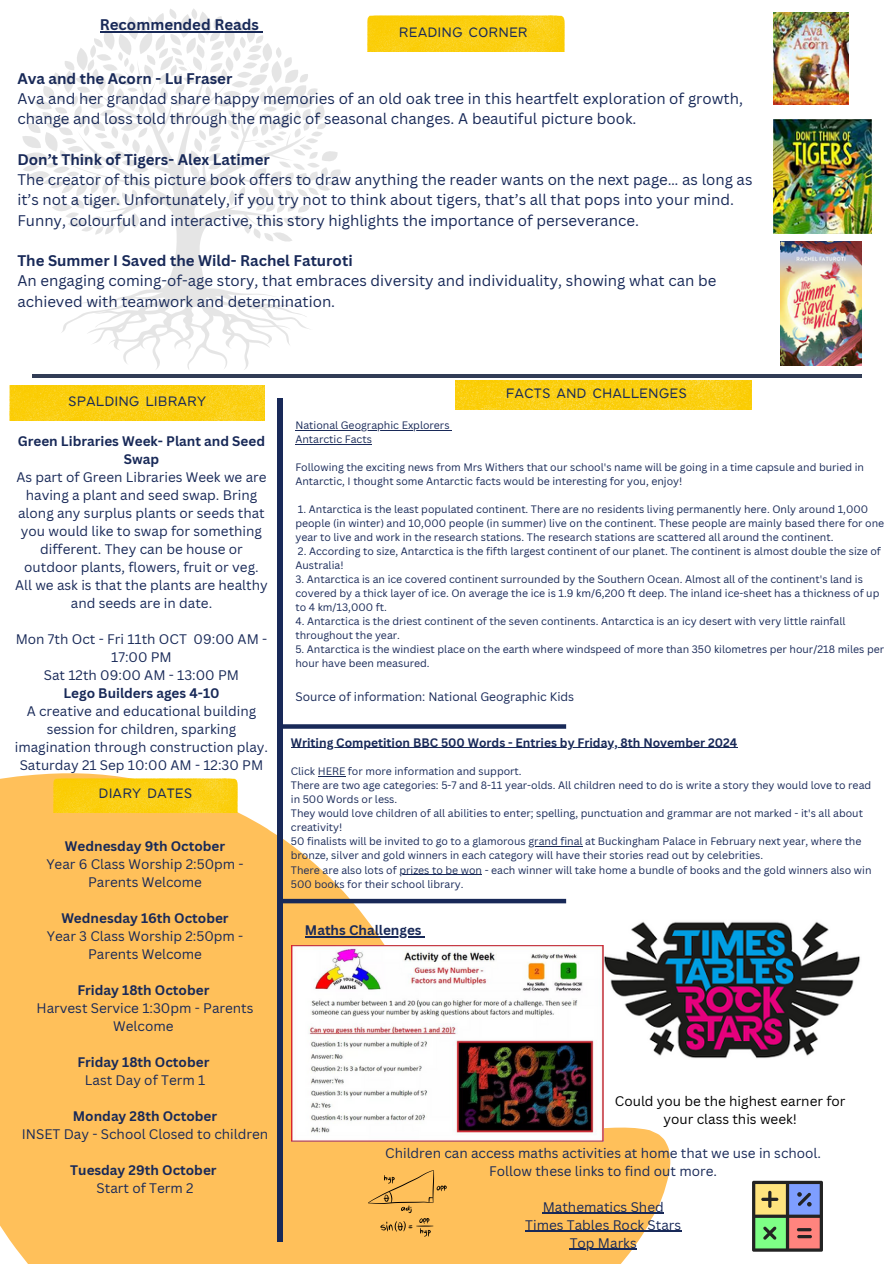
<style>
.page{position:relative;width:894px;height:1264px;background:#fff}
.page>*{position:absolute;margin:0;border:0;box-sizing:border-box;transform-origin:0 0}
.t1{font:300 18px "Bantayog";color:#182958}
.t2{font:15px/20.2px "Canva Sans";color:#182958}
.t3{font:700 15px "Canva Sans";color:#182958}
.t4{font:13.5px/18px "Canva Sans";color:#182958;text-align:center}
.t5{font:700 13.5px/18px "Canva Sans";color:#182958;text-align:center}
.t6{font:13.5px/18px "Canva Sans";color:#000;text-align:center}
.t7{font:700 12px "Canva Sans";color:#182958}
.t8{font:12px "Canva Sans";color:#182958}
.t9{font:10.5px/14px "Canva Sans";color:#182958}
.s1{font-weight:700}
.s2{font-weight:400}
</style>
<div class="page">
<hr style="left:32px;top:374px;width:829px;height:3px;background:#313c55">
<img style="left:368px;top:16px;width:196px;height:36px">
<svg style="left:0;top:773px;width:670px;height:490px;fill:#ffc05a"></svg>
<img style="left:54px;top:778px;width:183px;height:34px">
<img style="left:455px;top:380px;width:296px;height:30px">
<div style="left:277px;top:398px;width:6px;height:844px;background:#182958"></div>
<img style="left:9px;top:385px;width:256px;height:35px">
<svg style="left:752px;top:1180px;width:70px;height:71px;background:#8f907a"></svg>
<svg style="left:368px;top:1170px;width:78px;height:66px;background:#ebb153"></svg>
<svg style="left:283px;top:724px;width:283px;height:4px"></svg>
<div style="left:280px;top:898px;width:286px;height:5px;background:#182958"></div>
<svg style="left:61px;top:292px;width:249px;height:78px"></svg>
<svg style="left:139px;top:246px;width:92px;height:46px"></svg>
<img style="left:602px;top:919px;width:258px;height:140px">
<img style="left:773px;top:12px;width:75px;height:92px">
<img style="left:773px;top:120px;width:98px;height:113px">
<img style="left:780px;top:242px;width:81px;height:124px">
<img style="left:291px;top:945px;width:312px;height:196px">
<svg style="left:22px;top:9px;width:318px;height:237px"></svg>
<hr style="left:305px;top:936px;width:116px;height:1px;background:#182958">
<hr style="left:291px;top:747px;width:446px;height:1px;background:#182958">
<svg style="left:318px;top:776px;width:27px;height:1px"></svg>
<hr style="left:528px;top:846px;width:54px;height:1px;background:#182958">
<hr style="left:399px;top:874px;width:83px;height:1px;background:#182958">
<hr style="left:542px;top:1212px;width:121px;height:1px;background:#182958">
<hr style="left:525px;top:1230px;width:156px;height:1px;background:#182958">
<hr style="left:569px;top:1248px;width:67px;height:1px;background:#182958">
<hr style="left:295px;top:430px;width:154px;height:1px;background:#182958">
<hr style="left:295px;top:444px;width:77px;height:1px;background:#182958">
<p class="t3" style="left:100px;top:14px;width:160px">Recommended Reads</p>
<p class="t1" style="left:399px;top:24px;width:130px">reading corner</p>
<p class="t2" style="left:17px;top:68px;width:727px"><span class="s1">Ava and the Acorn - Lu Fraser<br></span>Ava and her grandad share happy memories of an old oak tree in this heartfelt exploration of growth, change and loss told through the magic of seasonal changes. A beautiful picture book.</p>
<h1 class="t2" style="left:17px;top:149px;width:736px"><span class="s1">Don’t Think of Tigers- Alex Latimer<br></span>The creator of this picture book offers to draw anything the reader wants on the next page… as long as it’s not a tiger. Unfortunately, if you try not to think about tigers, that’s all that pops into your mind.<br>Funny, colourful and interactive, this story highlights the importance of perseverance.</h1>
<p class="t2" style="left:17px;top:250px;width:700px"><span class="s1">The Summer I Saved the Wild- Rachel Faturoti<br></span>An engaging coming-of-age story, that embraces diversity and individuality, showing what can be achieved with teamwork and determination.</p>
<h3 class="t1" style="left:68px;top:393px;width:139px">spalding library</h3>
<h3 class="t4" style="left:15px;top:432px;width:254px"><span class="s1">Green Libraries Week- Plant and Seed<br>Swap<br></span>As part of Green Libraries Week we are having a plant and seed swap. Bring along any surplus plants or seeds that you would like to swap for something different. They can be house or outdoor plants, flowers, fruit or veg.<br>All we ask is that the plants are healthy and seeds are in date.</h3>
<h3 class="t4" style="left:15px;top:630px;width:255px">Mon 7th Oct - Fri 11th OCT 09:00 AM -<br>17:00 PM<br>Sat 12th 09:00 AM - 13:00 PM<br><span class="s1">Lego Builders ages 4-10<br></span>A creative and educational building session for children, sparking imagination through construction play.<br>Saturday 21 Sep 10:00 AM - 12:30 PM</h3>
<p class="t1" style="left:99px;top:785px;width:95px">diary dates</p>
<h3 class="t4" style="left:46px;top:836px;width:199px"><span class="s1">Wednesday 9th October<br></span>Year 6 Class Worship 2:50pm -<br>Parents Welcome</h3>
<h5 class="t4" style="left:47px;top:908px;width:198px"><span class="s1">Wednesday 16th October<br></span>Year 3 Class Worship 2:50pm -<br>Parents Welcome</h5>
<p class="t4" style="left:36px;top:980px;width:218px"><span class="s1">Friday 18th October<br></span>Harvest Service 1:30pm - Parents</p>
<p class="t4" style="left:113px;top:1016px;width:62px">Welcome</p>
<p class="t5" style="left:77px;top:1052px;width:133px">Friday 18th October<br><span class="s2">Last Day of Term 1</span></p>
<p class="t4" style="left:22px;top:1106px;width:248px"><span class="s1">Monday 28th October<br></span>INSET Day - School Closed to children</p>
<p class="t5" style="left:70px;top:1160px;width:148px">Tuesday 29th October<br><span class="s2">Start of Term 2</span></p>
<h1 class="t1" style="left:505px;top:385px;width:183px">facts and challenges</h1>
<h4 class="t9" style="left:295px;top:418px;width:156px">National Geographic Explorers</h4>
<h4 class="t9" style="left:295px;top:432px;width:78px">Antarctic Facts</h4>
<h4 class="t9" style="left:295px;top:460px;width:570px">Following the exciting news from Mrs Withers that our school's name will be going in a time capsule and buried in<br>Antarctic, I thought some Antarctic facts would be interesting for you, enjoy!</h4>
<h4 class="t9" style="left:295px;top:502px;width:590px">1. Antarctica is the least populated continent. There are no residents living permanently here. Only around 1,000 people (in winter) and 10,000 people (in summer) live on the continent. These people are mainly based there for one year to live and work in the research stations. The research stations are scattered all around the continent.</h4>
<h4 class="t9" style="left:295px;top:544px;width:587px">2. According to size, Antarctica is the fifth largest continent of our planet. The continent is almost double the size of<br>Australia!</h4>
<h2 class="t9" style="left:295px;top:572px;width:585px">3. Antarctica is an ice covered continent surrounded by the Southern Ocean. Almost all of the continent's land is covered by a thick layer of ice. On average the ice is 1.9 km/6,200 ft deep. The inland ice-sheet has a thickness of up to 4 km/13,000 ft.</h2>
<p class="t9" style="left:295px;top:614px;width:551px">4. Antarctica is the driest continent of the seven continents. Antarctica is an icy desert with very little rainfall throughout the year.</p>
<p class="t9" style="left:295px;top:642px;width:590px">5. Antarctica is the windiest place on the earth where windspeed of more than 350 kilometres per hour/218 miles per hour have been measured.</p>
<p class="t8" style="left:295px;top:688px;width:280px">Source of information: National Geographic Kids</p>
<p class="t7" style="left:291px;top:733px;width:448px">Writing Competition BBC 500 Words - Entries by Friday, 8th November 2024</p>
<p class="t9" style="left:291px;top:764px;width:232px">Click HERE for more information and support.</p>
<p class="t9" style="left:291px;top:778px;width:581px">There are two age categories: 5-7 and 8-11 year-olds. All children need to do is write a story they would love to read in 500 Words or less.</p>
<p class="t9" style="left:291px;top:806px;width:573px">They would love children of all abilities to enter; spelling, punctuation and grammar are not marked - it's all about creativity!</p>
<p class="t9" style="left:291px;top:834px;width:572px">50 finalists will be invited to go to a glamorous grand final at Buckingham Palace in February next year, where the</p>
<h6 class="t9" style="left:291px;top:848px;width:582px">bronze, silver and gold winners in each category will have their stories read out by celebrities.<br>There are also lots of prizes to be won - each winner will take home a bundle of books and the gold winners also win</h6>
<h3 class="t9" style="left:291px;top:876px;width:174px">500 books for their school library.</h3>
<p class="t5" style="left:305px;top:921px;width:118px">Maths Challenges</p>
<h4 class="t6" style="left:614px;top:1091px;width:232px">Could you be the highest earner for your class this week!</h4>
<p class="t4" style="left:385px;top:1143px;width:437px">Children can access maths activities at home that we use in school.<br>Follow these links to find out more.</p>
<p class="t4" style="left:525px;top:1197px;width:157px">Mathematics Shed<br>Times Tables Rock Stars</p>
<h1 class="t4" style="left:569px;top:1233px;width:68px">Top Marks</h1>
</div>
